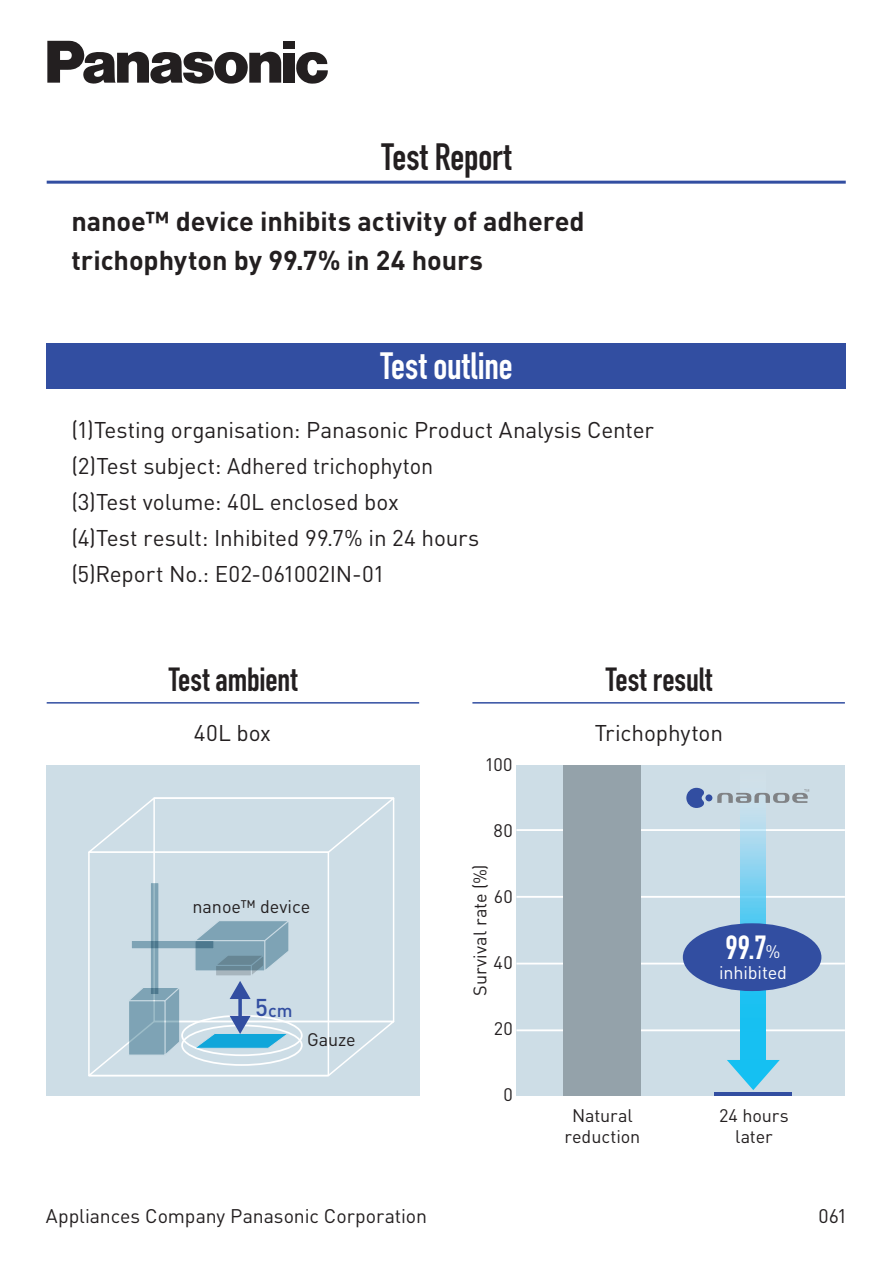
<style>
.page{position:relative;width:893px;height:1263px;background:#fff}
.page>*{position:absolute;margin:0;border:0;box-sizing:border-box;transform-origin:0 0}
.t1{font:700 37.5px "DIN Condensed";color:#fff}
.t2{font:700 37.5px "DIN Condensed";letter-spacing:-.005em;color:#231f20}
.t3{font:700 33px "DIN Condensed";letter-spacing:-.005em;color:#231f20}
.t4{font:700 33px "DIN Condensed";color:#fff}
.t5{font:700 27px/38.5px "DINOT";letter-spacing:-.005em;color:#231f20}
.t6{font:22.5px/36px "DINOT";letter-spacing:-.005em;color:#231f20}
.t7{font:19.5px "DINOT";letter-spacing:-.005em;color:#231f20}
.t8{font:18px/21px "DINOT";letter-spacing:-.005em;color:#231f20;text-align:center}
.t9{font:18px "DINOT";letter-spacing:-.005em;color:#fff}
.t10{font:500 18px "DINOT";color:#324ea1}
.s1{font-size:24px}
.s2{font-family:"DINOT";font-weight:400;font-size:18px}
</style>
<div class="page">
<div style="left:516px;top:765px;width:329px;height:330px;background:#cddde6"></div>
<hr style="left:516px;top:829px;width:329px;height:2px;background:#fff">
<hr style="left:516px;top:896px;width:329px;height:2px;background:#fff">
<hr style="left:516px;top:963px;width:329px;height:1px;background:#fff">
<hr style="left:516px;top:1029px;width:329px;height:2px;background:#fff">
<div style="left:47px;top:344px;width:799px;height:45px;background:#324ea1"></div>
<div style="left:46px;top:765px;width:373px;height:330px;background:#cddde6"></div>
<svg style="left:89px;top:798px;width:306px;height:56px"></svg>
<div style="left:88px;top:851px;width:241px;height:225px;border:2px solid #fff"></div>
<div style="left:153px;top:797px;width:241px;height:225px;border:2px solid #fff"></div>
<hr style="left:714px;top:1092px;width:78px;height:3px;background:#324ea1">
<svg style="left:741px;top:814px;width:25px;height:246px;background:#5eccf0"></svg>
<svg style="left:727px;top:1060px;width:53px;height:30px"></svg>
<hr style="left:47px;top:181px;width:799px;height:3px;background:#324ea1">
<hr style="left:47px;top:702px;width:372px;height:2px;background:#324ea1">
<hr style="left:472px;top:702px;width:373px;height:2px;background:#324ea1">
<div style="left:683px;top:923px;width:138px;height:68px;background:#324ea1;border-radius:50%"></div>
<svg style="left:47px;top:41px;width:234px;height:43px"></svg>
<div style="left:283px;top:53px;width:12px;height:30px;background:#231f20"></div>
<div style="left:283px;top:41px;width:12px;height:8px;background:#231f20"></div>
<svg style="left:296px;top:52px;width:32px;height:32px"></svg>
<div style="left:563px;top:765px;width:78px;height:330px;background:#94a2aa"></div>
<svg style="left:151px;top:882px;width:8px;height:37px"></svg>
<svg style="left:88px;top:919px;width:307px;height:158px"></svg>
<div style="left:705px;top:794px;width:7px;height:7px;background:#324ea1;border-radius:50%"></div>
<svg style="left:686px;top:788px;width:18px;height:20px"></svg>
<svg style="left:717px;top:789px;width:92px;height:14px"></svg>
<h1 class="t2" style="left:382px;top:131px;width:131px">Test Report</h1>
<p class="t5" style="left:71px;top:202px;width:515px">nanoe™ device inhibits activity of adhered trichophyton by 99.7% in 24 hours</p>
<h1 class="t1" style="left:380px;top:340px;width:134px">Test outline</h1>
<p class="t6" style="left:71px;top:411px;width:584px">(1)Testing organisation: Panasonic Product Analysis Center (2)Test subject: Adhered trichophyton<br>(3)Test volume: 40L enclosed box<br>(4)Test result: Inhibited 99.7% in 24 hours<br>(5)Report No.: E02-061002IN-01</p>
<h2 class="t3" style="left:169px;top:657px;width:130px">Test ambient</h2>
<h2 class="t3" style="left:606px;top:657px;width:108px">Test result</h2>
<p class="t6" style="left:194px;top:715px;width:79px">40L box</p>
<p class="t6" style="left:595px;top:715px;width:130px">Trichophyton</p>
<p class="t8" style="left:485px;top:754px;width:29px">100</p>
<p class="t8" style="left:193px;top:896px;width:119px">nanoe™ device</p>
<p class="t10" style="left:255px;top:998px;width:39px"><span class="s1">5</span>cm</p>
<p class="t8" style="left:307px;top:1029px;width:50px">Gauze</p>
<p class="t8" style="left:494px;top:820px;width:21px">80</p>
<p class="t8" style="left:469px;top:996px;width:133px;rotate:-90deg">Survival rate (%)</p>
<p class="t8" style="left:494px;top:886px;width:21px">60</p>
<p class="t8" style="left:493px;top:952px;width:21px">40</p>
<p class="t8" style="left:494px;top:1018px;width:21px">20</p>
<p class="t8" style="left:503px;top:1084px;width:11px">0</p>
<h2 class="t4" style="left:725px;top:925px;width:57px">99.7<span class="s2">%</span></h2>
<p class="t9" style="left:719px;top:962px;width:70px">inhibited</p>
<p class="t8" style="left:564px;top:1104px;width:77px">Natural reduction</p>
<p class="t8" style="left:719px;top:1104px;width:71px">24 hours later</p>
<p class="t7" style="left:46px;top:1204px;width:383px">Appliances Company Panasonic Corporation</p>
<p class="t7" style="left:818px;top:1204px;width:31px">061</p>
</div>
